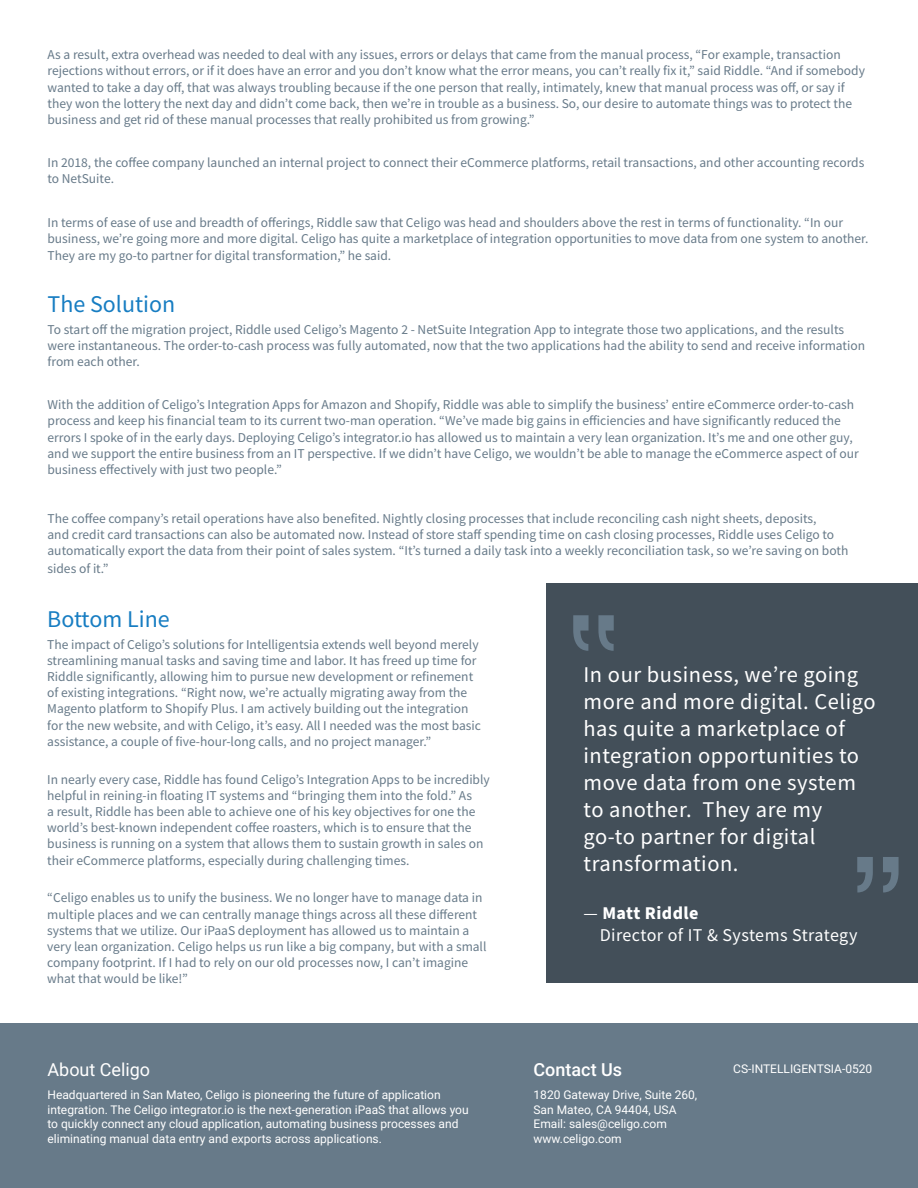
<style>
.page{position:relative;width:918px;height:1188px;background:#fff}
.page>*{position:absolute;margin:0;border:0;box-sizing:border-box;transform-origin:0 0}
.body{font:24px "Source Sans Pro";color:#177dc2}
.header_2{font:22.5px/27px "Source Sans Pro";letter-spacing:.025em;color:#fff}
.header_2-2{font:18px "Source Sans Pro";letter-spacing:.025em;color:#fff}
.header_2-3{font:18px "Roboto";color:#fff}
.header_2-4{font:700 18px "Source Sans Pro";letter-spacing:.025em;color:#fff}
.header_2-5{font:500 18px "Roboto";color:#fff}
.body-2{font:13.5px/16.2px "Source Sans Pro";color:#677a89}
.header_2-6{font:12px/14.4px "Roboto";color:#fff}
.s1{font-weight:400}
</style>
<div class="page">
<div style="left:0;top:1023px;width:918px;height:165px;background:#677a89"></div>
<div style="left:546px;top:584px;width:372px;height:399px;background:#434f59"></div>
<svg style="left:573px;top:615px;width:41px;height:36px"></svg>
<svg style="left:857px;top:857px;width:42px;height:35px"></svg>
<p class="body-2" style="left:48px;top:47px;width:819px">As a result, extra overhead was needed to deal with any issues, errors or delays that came from the manual process, “For example, transaction rejections without errors, or if it does have an error and you don’t know what the error means, you can’t really fix it,” said Riddle. “And if somebody wanted to take a day off, that was always troubling because if the one person that really, intimately, knew that manual process was off, or say if they won the lottery the next day and didn’t come back, then we’re in trouble as a business. So, our desire to automate things was to protect the business and get rid of these manual processes that really prohibited us from growing.”</p>
<p class="body-2" style="left:48px;top:155px;width:818px">In 2018, the coffee company launched an internal project to connect their eCommerce platforms, retail transactions, and other accounting records to NetSuite.</p>
<p class="body-2" style="left:48px;top:214px;width:823px;line-height:16.8px">In terms of ease of use and breadth of offerings, Riddle saw that Celigo was head and shoulders above the rest in terms of functionality. “In our business, we’re going more and more digital. Celigo has quite a marketplace of integration opportunities to move data from one system to another.<br>They are my go-to partner for digital transformation,” he said.</p>
<p class="body" style="left:48px;top:289px;width:129px">The Solution</p>
<p class="body-2" style="left:48px;top:321px;width:819px">To start off the migration project, Riddle used Celigo’s Magento 2 - NetSuite Integration App to integrate those two applications, and the results were instantaneous. The order-to-cash process was fully automated, now that the two applications had the ability to send and receive information from each other.</p>
<p class="body-2" style="left:48px;top:397px;width:813px">With the addition of Celigo’s Integration Apps for Amazon and Shopify, Riddle was able to simplify the business’ entire eCommerce order-to-cash process and keep his financial team to its current two-man operation. “We’ve made big gains in efficiencies and have significantly reduced the errors I spoke of in the early days. Deploying Celigo’s integrator.io has allowed us to maintain a very lean organization. It’s me and one other guy, and we support the entire business from an IT perspective. If we didn’t have Celigo, we wouldn’t be able to manage the eCommerce aspect of our business effectively with just two people.”</p>
<p class="body-2" style="left:48px;top:510px;width:802px">The coffee company’s retail operations have also benefited. Nightly closing processes that include reconciling cash night sheets, deposits,<br>and credit card transactions can also be automated now. Instead of store staff spending time on cash closing processes, Riddle uses Celigo to automatically export the data from their point of sales system. “It’s turned a daily task into a weekly reconciliation task, so we’re saving on both</p>
<p class="body-2" style="left:48px;top:560px;width:63px">sides of it.”</p>
<p class="body" style="left:47px;top:604px;width:124px">Bottom Line</p>
<p class="body-2" style="left:47px;top:636px;width:435px">The impact of Celigo’s solutions for Intelligentsia extends well beyond merely streamlining manual tasks and saving time and labor. It has freed up time for Riddle significantly, allowing him to pursue new development or refinement of existing integrations. “Right now, we’re actually migrating away from the Magento platform to Shopify Plus. I am actively building out the integration for the new website, and with Celigo, it’s easy. All I needed was the most basic assistance, a couple of five-hour-long calls, and no project manager.”</p>
<p class="body-2" style="left:47px;top:771px;width:444px">In nearly every case, Riddle has found Celigo’s Integration Apps to be incredibly helpful in reining-in floating IT systems and “bringing them into the fold.” As<br>a result, Riddle has been able to achieve one of his key objectives for one the world’s best-known independent coffee roasters, which is to ensure that the business is running on a system that allows them to sustain growth in sales on their eCommerce platforms, especially during challenging times.</p>
<p class="body-2" style="left:47px;top:890px;width:441px">“Celigo enables us to unify the business. We no longer have to manage data in multiple places and we can centrally manage things across all these different systems that we utilize. Our iPaaS deployment has allowed us to maintain a very lean organization. Celigo helps us run like a big company, but with a small company footprint. If I had to rely on our old processes now, I can’t imagine what that would be like!”</p>
<p class="header_2-3" style="left:48px;top:1057px;width:104px">About Celigo</p>
<p class="header_2-6" style="left:48px;top:1087px;width:395px">Headquartered in San Mateo, Celigo is pioneering the future of application</p>
<p class="header_2-6" style="left:48px;top:1102px;width:423px">integration. The Celigo integrator.io is the next-generation iPaaS that allows you to quickly connect any cloud application, automating business processes and eliminating manual data entry and exports across applications.</p>
<p class="header_2" style="left:584px;top:661px;width:294px">In our business, we’re going more and more digital. Celigo has quite a marketplace of integration opportunities to move data from one system to another. They are my go-to partner for digital transformation.</p>
<p class="header_2-4" style="left:584px;top:901px;width:117px"><span class="s1">—</span> Matt Riddle</p>
<p class="header_2-2" style="left:600px;top:924px;width:259px">Director of IT &amp; Systems Strategy</p>
<p class="header_2-5" style="left:534px;top:1057px;width:90px">Contact Us</p>
<p class="header_2-6" style="left:733px;top:1061px;width:141px">CS-INTELLIGENTSIA-0520</p>
<p class="header_2-6" style="left:534px;top:1087px;width:165px">1820 Gateway Drive, Suite 260,</p>
<p class="header_2-6" style="left:534px;top:1102px;width:145px">San Mateo, CA 94404, USA</p>
<p class="header_2-6" style="left:534px;top:1116px;width:135px">Email: sales@celigo.com</p>
<p class="header_2-6" style="left:534px;top:1131px;width:90px">www.celigo.com</p>
</div>
